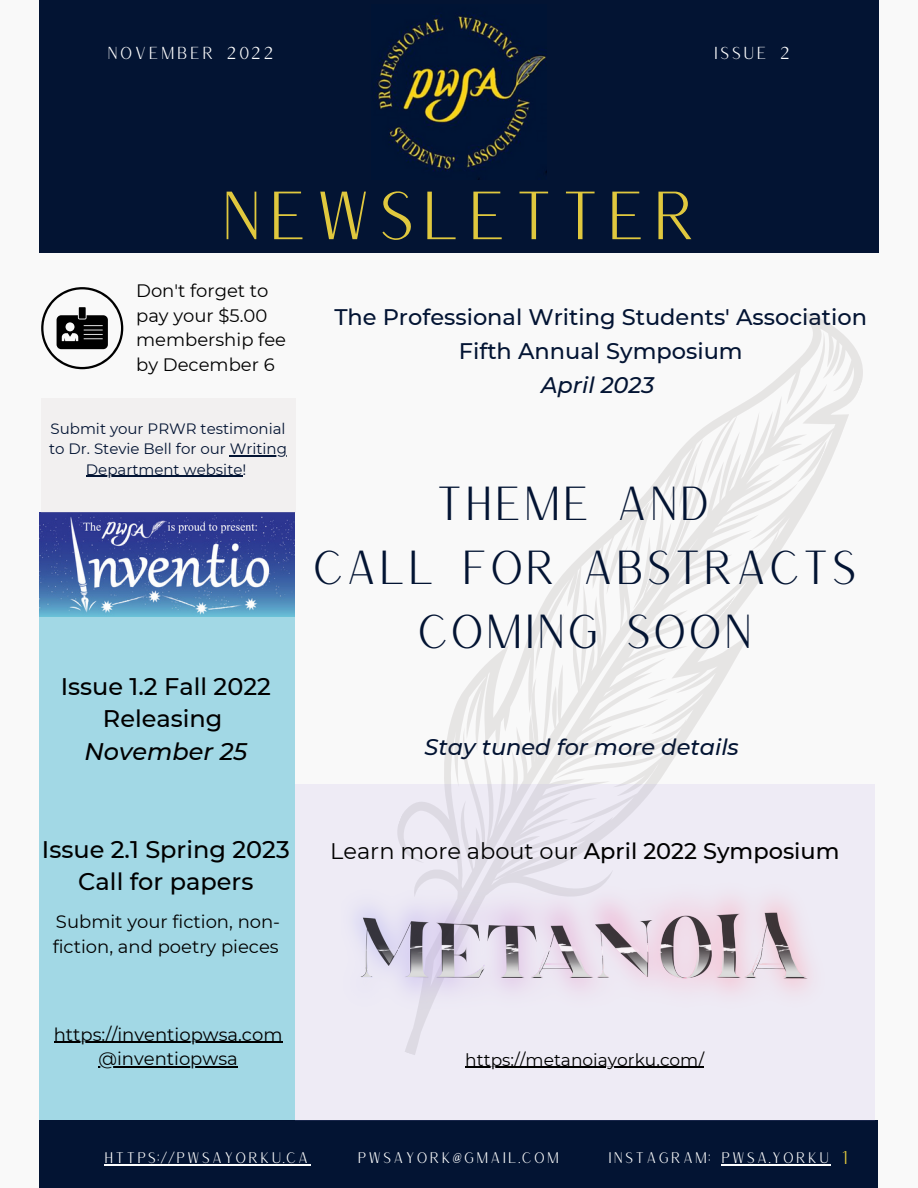
<style>
.page{position:relative;width:918px;height:1188px;background:#f9f9f9}
.page>*{position:absolute;margin:0;border:0;box-sizing:border-box;transform-origin:0 0}
.t1{font:66.3px "Versailles";letter-spacing:.07em;color:#e0c83e}
.t2{font:46.5px/64.2px "Versailles";color:#031433;text-align:center}
.t3{font:500 24px/32.7px "Montserrat";color:#000;text-align:center}
.t4{font:italic 500 24px "Montserrat";color:#000}
.t5{font:500 22.5px/33.8px "Montserrat";color:#031433;text-align:center}
.t6{font:500 22.5px "Montserrat";color:#000}
.t7{font:italic 500 22.5px "Montserrat";color:#031433}
.t8{font:18px/24.8px "Montserrat";color:#000}
.t9{font:18px "Versailles";color:#e0c83e}
.t10{font:17.1px "Montserrat";color:#000}
.t11{font:16.95px "Versailles";letter-spacing:.1em;color:#fff}
.t12{font:15px/20.2px "Montserrat";color:#031433;text-align:center}
.t13{font:15px "Versailles";letter-spacing:.1em;color:#fff}
.s1{font-weight:400}
</style>
<div class="page">
<div style="left:39px;top:513px;width:256px;height:607px;background:#a2d8e5"></div>
<div style="left:39px;top:0;width:840px;height:252px;background:#031433"></div>
<img style="left:374px;top:13px;width:172px;height:166px">
<div style="left:40px;top:1120px;width:838px;height:68px;background:#031433"></div>
<img style="left:39px;top:513px;width:256px;height:103px">
<svg style="left:323px;top:252px;width:555px;height:868px"></svg>
<svg style="left:295px;top:784px;width:579px;height:337px;fill:#eeebf5"></svg>
<img style="left:342px;top:883px;width:486px;height:149px">
<hr style="left:54px;top:1042px;width:228px;height:1px;background:#000">
<hr style="left:98px;top:1067px;width:140px;height:1px;background:#000">
<hr style="left:465px;top:1067px;width:239px;height:1px;background:#000">
<div style="left:41px;top:398px;width:254px;height:115px;background:#f2f0f0"></div>
<hr style="left:230px;top:456px;width:57px;height:1px;background:#031433">
<hr style="left:86px;top:476px;width:156px;height:1px;background:#031433">
<svg style="left:41px;top:287px;width:82px;height:82px"></svg>
<hr style="left:104px;top:1164px;width:206px;height:2px;background:#fff">
<hr style="left:721px;top:1164px;width:110px;height:2px;background:#fff">
<p class="t11" style="left:107px;top:42px;width:168px">NOVEMBER 2022</p>
<p class="t11" style="left:714px;top:42px;width:78px">ISSUE 2</p>
<h1 class="t1" style="left:220px;top:173px;width:480px">NEWSLETTER</h1>
<p class="t8" style="left:136px;top:278px;width:151px">Don't forget to pay your $5.00 membership fee by December 6</p>
<p class="t12" style="left:49px;top:419px;width:239px">Submit your PRWR testimonial to Dr. Stevie Bell for our Writing<br>Department website!</p>
<h3 class="t3" style="left:61px;top:670px;width:212px">Issue 1.2 Fall 2022<br>Releasing</h3>
<h3 class="t4" style="left:84px;top:737px;width:165px">November 25</h3>
<p class="t5" style="left:334px;top:300px;width:534px">The Professional Writing Students' Association<br>Fifth Annual Symposium</p>
<p class="t7" style="left:541px;top:371px;width:115px">April 2023</p>
<h2 class="t2" style="left:312px;top:469px;width:547px">THEME AND<br>CALL FOR ABSTRACTS<br>COMING SOON</h2>
<p class="t7" style="left:424px;top:733px;width:316px">Stay tuned for more details</p>
<h3 class="t3" style="left:42px;top:833px;width:249px">Issue 2.1 Spring 2023<br>Call for papers</h3>
<p class="t8" style="left:53px;top:909px;width:229px">Submit your fiction, non&shy;fiction, and poetry pieces</p>
<p class="t8" style="left:54px;top:1022px;width:230px;text-align:center">https://inventiopwsa.com @inventiopwsa</p>
<p class="t6" style="left:330px;top:837px;width:511px"><span class="s1">Learn more about our</span> April 2022 Symposium</p>
<p class="t10" style="left:465px;top:1049px;width:240px">https://metanoiayorku.com/</p>
<p class="t13" style="left:104px;top:1148px;width:206px">HTTPS://PWSAYORKU.CA</p>
<p class="t13" style="left:357px;top:1148px;width:203px">PWSAYORK@GMAIL.COM</p>
<p class="t13" style="left:608px;top:1148px;width:223px">INSTAGRAM: PWSA.YORKU</p>
<p class="t9" style="left:841px;top:1146px;width:9px">1</p>
</div>
